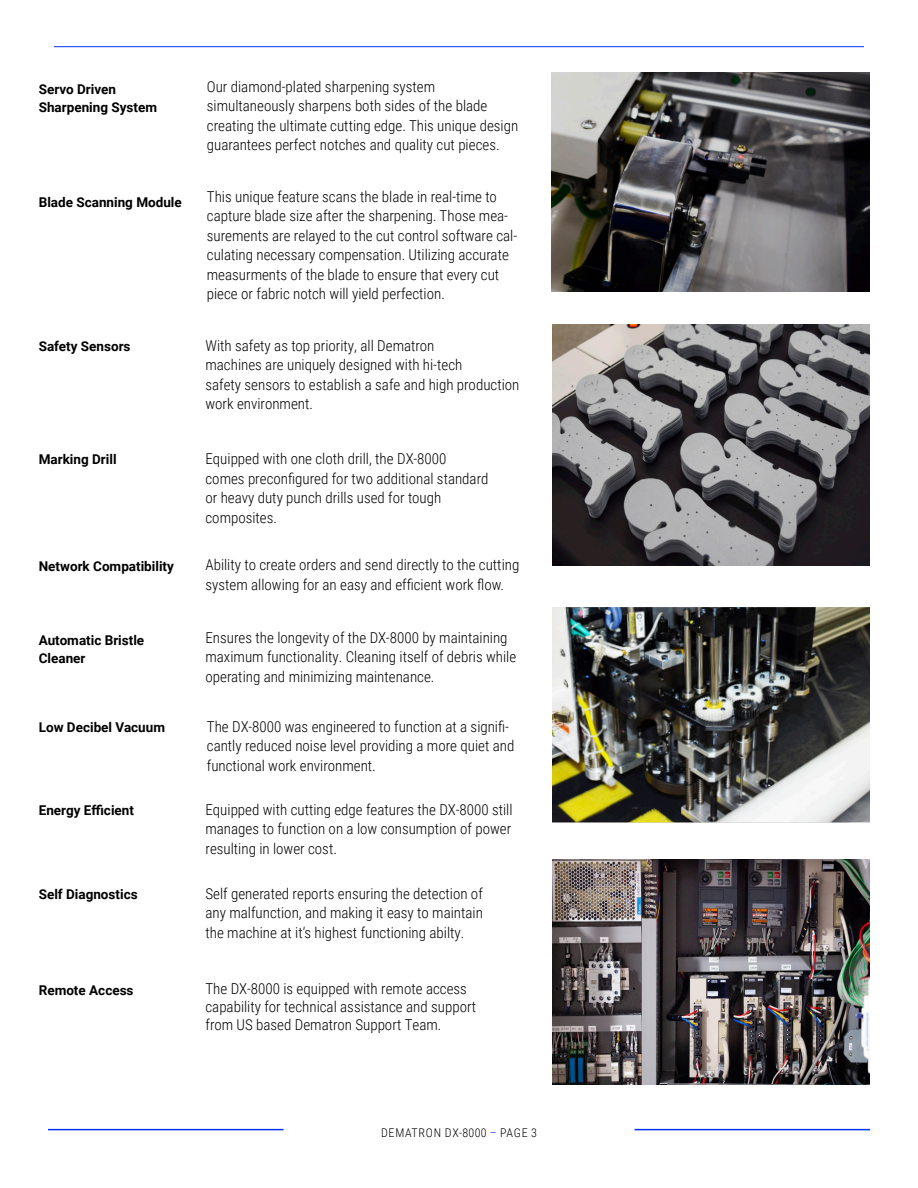
<style>
.page{position:relative;width:918px;height:1188px;background:#fff}
.page>*{position:absolute;margin:0;border:0;box-sizing:border-box;transform-origin:0 0}
.BODY{font:300 15px/19.5px "Roboto Condensed";color:#000}
.Small_Title{font:700 13.5px/18px "Roboto";color:#000}
.Page_Number_-_Center{font:300 12px "Roboto Condensed";letter-spacing:.06em;color:#000}
.s1{color:#0033f4}
</style>
<div class="page">
<hr style="left:54px;top:46px;width:810px;height:1px;background:#0033f4">
<hr style="left:634px;top:1129px;width:236px;height:1px;background:#0033f4">
<hr style="left:48px;top:1129px;width:236px;height:1px;background:#0033f4">
<img style="left:552px;top:324px;width:318px;height:242px">
<img style="left:552px;top:72px;width:318px;height:220px">
<img style="left:552px;top:607px;width:318px;height:215px">
<img style="left:552px;top:860px;width:318px;height:224px">
<p class="Small_Title" style="left:39px;top:79px;width:79px">Servo Driven</p>
<p class="Small_Title" style="left:39px;top:97px;width:120px">Sharpening System</p>
<p class="Small_Title" style="left:39px;top:192px;width:145px">Blade Scanning Module</p>
<p class="BODY" style="left:207px;top:76px;width:230px">Our diamond-plated sharpening system</p>
<p class="BODY" style="left:207px;top:96px;width:282px">simultaneously sharpens both sides of the blade</p>
<p class="BODY" style="left:207px;top:115px;width:313px">creating the ultimate cutting edge. This unique design</p>
<p class="BODY" style="left:207px;top:135px;width:294px">guarantees perfect notches and quality cut pieces.</p>
<p class="BODY" style="left:207px;top:186px;width:292px">This unique feature scans the blade in real-time to</p>
<p class="BODY" style="left:207px;top:206px;width:312px">capture blade size after the sharpening. Those mea&shy;surements are relayed to the cut control software cal&shy;culating necessary compensation. Utilizing accurate measurments of the blade to ensure that every cut</p>
<p class="BODY" style="left:207px;top:284px;width:240px">piece or fabric notch will yield perfection.</p>
<p class="Small_Title" style="left:39px;top:336px;width:93px">Safety Sensors</p>
<p class="BODY" style="left:206px;top:335px;width:230px">With safety as top priority, all Dematron</p>
<p class="BODY" style="left:206px;top:355px;width:258px">machines are uniquely designed with hi-tech</p>
<p class="BODY" style="left:206px;top:374px;width:315px">safety sensors to establish a safe and high production</p>
<p class="BODY" style="left:206px;top:394px;width:109px">work environment.</p>
<p class="Small_Title" style="left:39px;top:450px;width:79px">Marking Drill</p>
<p class="BODY" style="left:206px;top:449px;width:242px">Equipped with one cloth drill, the DX-8000</p>
<p class="BODY" style="left:206px;top:468px;width:285px">comes preconfigured for two additional standard</p>
<p class="BODY" style="left:206px;top:488px;width:237px">or heavy duty punch drills used for tough</p>
<p class="BODY" style="left:206px;top:507px;width:73px">composites.</p>
<p class="Small_Title" style="left:39px;top:557px;width:137px">Network Compatibility</p>
<p class="BODY" style="left:206px;top:555px;width:315px">Ability to create orders and send directly to the cutting system allowing for an easy and efficient work flow.</p>
<p class="Small_Title" style="left:39px;top:631px;width:107px">Automatic Bristle<br>Cleaner</p>
<p class="BODY" style="left:206px;top:627px;width:312px">Ensures the longevity of the DX-8000 by maintaining maximum functionality. Cleaning itself of debris while operating and minimizing maintenance.</p>
<p class="Small_Title" style="left:39px;top:717px;width:128px">Low Decibel Vacuum</p>
<p class="BODY" style="left:207px;top:716px;width:309px">The DX-8000 was engineered to function at a signifi&shy;cantly reduced noise level providing a more quiet and</p>
<p class="BODY" style="left:207px;top:755px;width:171px">functional work environment.</p>
<p class="Small_Title" style="left:39px;top:801px;width:97px">Energy Efficient</p>
<p class="BODY" style="left:206px;top:799px;width:309px;text-align:justify">Equipped with cutting edge features the DX-8000 still manages to function on a low consumption of power resulting in lower cost.</p>
<p class="Small_Title" style="left:39px;top:884px;width:100px">Self Diagnostics</p>
<p class="BODY" style="left:206px;top:883px;width:279px">Self generated reports ensuring the detection of</p>
<p class="BODY" style="left:206px;top:903px;width:279px">any malfunction, and making it easy to maintain</p>
<p class="BODY" style="left:206px;top:922px;width:260px">the machine at it’s highest functioning abilty.</p>
<p class="Small_Title" style="left:39px;top:981px;width:96px">Remote Access</p>
<p class="BODY" style="left:206px;top:979px;width:272px;line-height:18px">The DX-8000 is equipped with remote access capability for technical assistance and support from US based Dematron Support Team.</p>
<p class="Page_Number_-_Center" style="left:381px;top:1124px;width:157px">DEMATRON DX-8000 <span class="s1">–</span> PAGE 3</p>
</div>
